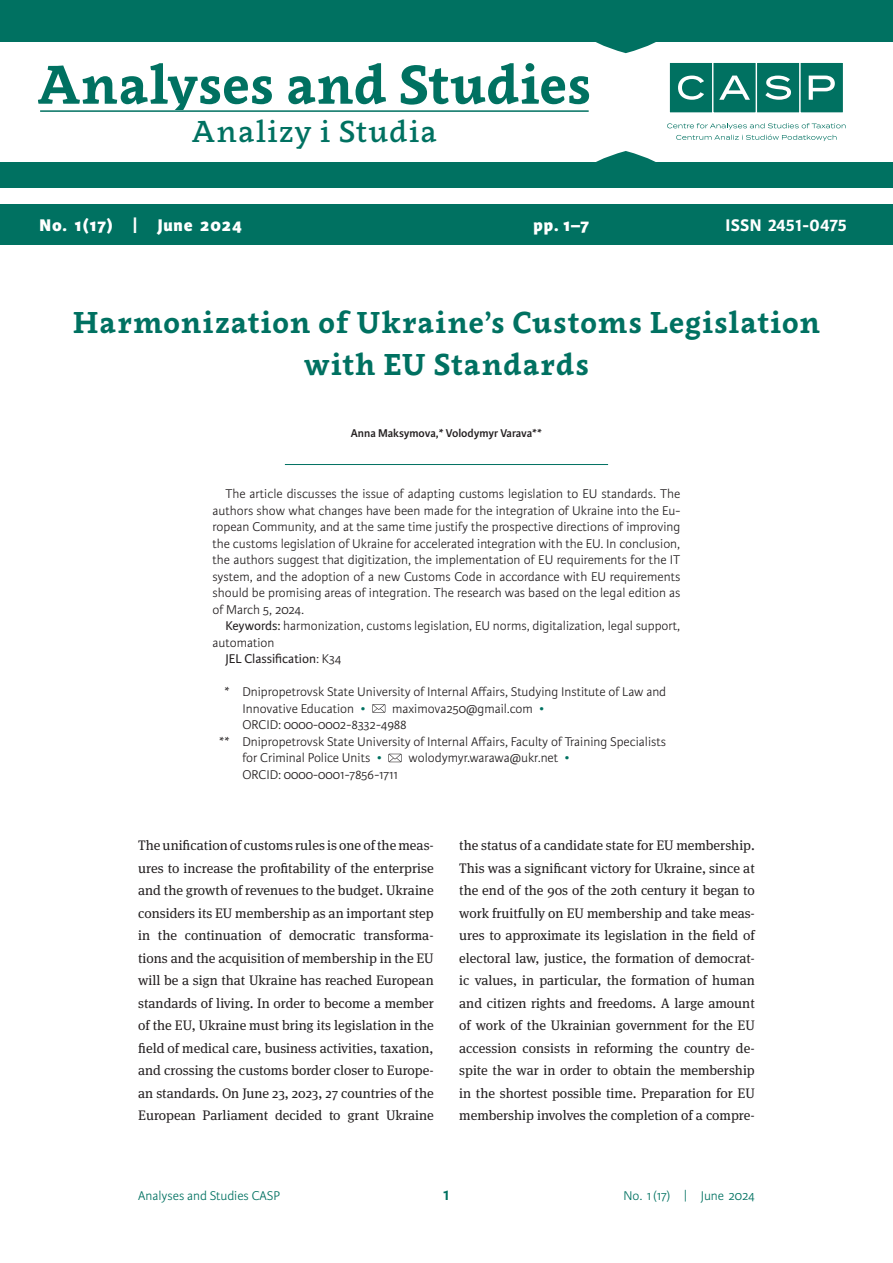
<style>
.page{position:relative;width:893px;height:1263px;background:#fff}
.page>*{position:absolute;margin:0;border:0;box-sizing:border-box;transform-origin:0 0}
.t1{font:700 54px "Clavo";letter-spacing:-.005em;color:#007161}
.t2{font:700 30px/42px "Clavo";letter-spacing:.025em;color:#007161;text-align:center}
.t3{font:500 30px "Clavo";letter-spacing:.035em;color:#007161}
.t4{font:800 18px "Karmina Sans";letter-spacing:.05em;color:#fff}
.t5{font:700 18px "Karmina Sans";letter-spacing:.01em;color:#fff}
.t6{font:600 18px "Karmina Sans";color:#007161}
.t7{font:13.8px/22.5px "Meta Serif Pro";color:#231f20;text-align:justify}
.t8{font:300 13.5px/16.5px "Karmina Sans";color:#231f20;text-align:justify}
.t9{font:300 13.5px "Karmina Sans";color:#007161}
.t10{font:13.5px "Karmina Sans";color:#231f20}
.t11{font:600 12px "Karmina Sans";letter-spacing:-.015em;color:#231f20}
.s1{font-weight:400}
.s2{font-weight:300}
.s3{color:#007161}
</style>
<div class="page">
<div style="left:0;top:204px;width:893px;height:40px;background:#007161"></div>
<div style="left:0;top:162px;width:893px;height:26px;background:#007161"></div>
<div style="left:0;top:0;width:893px;height:43px;background:#007161"></div>
<svg style="left:667px;top:123px;width:179px;height:18px"></svg>
<div style="left:669px;top:62px;width:44px;height:51px;background:#007161"></div>
<div style="left:669px;top:62px;width:44px;height:52px;border:1px solid #fff"></div>
<div style="left:713px;top:62px;width:43px;height:51px;background:#007161"></div>
<div style="left:712px;top:62px;width:45px;height:52px;border:1px solid #fff"></div>
<div style="left:756px;top:62px;width:44px;height:51px;background:#007161"></div>
<div style="left:756px;top:62px;width:44px;height:52px;border:1px solid #fff"></div>
<div style="left:800px;top:62px;width:43px;height:51px;background:#007161"></div>
<div style="left:799px;top:62px;width:45px;height:52px;border:1px solid #fff"></div>
<svg style="left:678px;top:76px;width:26px;height:24px"></svg>
<svg style="left:719px;top:76px;width:31px;height:24px"></svg>
<svg style="left:765px;top:76px;width:26px;height:24px"></svg>
<svg style="left:809px;top:76px;width:26px;height:24px"></svg>
<hr style="left:40px;top:110px;width:549px;height:2px;background:#007161">
<svg style="left:581px;top:42px;width:89px;height:11px"></svg>
<svg style="left:596px;top:151px;width:60px;height:11px"></svg>
<hr style="left:285px;top:464px;width:323px;height:1px;background:#007161">
<svg style="left:372px;top:704px;width:13px;height:9px"></svg>
<svg style="left:388px;top:754px;width:14px;height:8px"></svg>
<h1 class="t1" style="left:37px;top:46px;width:556px">Analyses and Studies</h1>
<h2 class="t3" style="left:192px;top:110px;width:246px">Analizy i Studia</h2>
<h3 class="t4" style="left:39px;top:215px;width:204px">No. 1(17) | June 2024</h3>
<h3 class="t4" style="left:534px;top:215px;width:57px">pp. 1–7</h3>
<h3 class="t5" style="left:725px;top:215px;width:123px">ISSN 2451-0475</h3>
<h2 class="t2" style="left:73px;top:300px;width:749px">Harmonization of Ukraine’s Customs Legislation with EU Standards</h2>
<p class="t11" style="left:351px;top:426px;width:193px">Anna Maksymova,* Volodymyr Varava**</p>
<p class="t8" style="left:213px;top:486px;width:469px;text-indent:13px">The article discusses the issue of adapting customs legislation to EU standards. The authors show what changes have been made for the integration of Ukraine into the Eu&shy;ropean Community, and at the same time justify the prospective directions of improving the customs legislation of Ukraine for accelerated integration with the EU. In conclusion, the authors suggest that digitization, the implementation of EU requirements for the IT system, and the adoption of a new Customs Code in accordance with EU requirements should be promising areas of integration. The research was based on the legal edition as of March 5, 2024.</p>
<p class="t8" style="left:225px;top:618px;width:456px"><span class="s1">Keywords:</span> harmonization, customs legislation, EU norms, digitalization, legal support,</p>
<p class="t8" style="left:213px;top:634px;width:63px">automation</p>
<p class="t10" style="left:225px;top:651px;width:118px">JEL Classification<span class="s2">: K34</span></p>
<p class="t8" style="left:242px;top:684px;width:425px;text-indent:-18px">* Dnipropetrovsk State University of Internal Affairs, Studying Institute of Law and<br>Innovative Education <span class="s3">•</span></p>
<p class="t8" style="left:392px;top:700px;width:154px">maximova250@gmail.com <span class="s3">•</span></p>
<p class="t8" style="left:242px;top:717px;width:166px">ORCID: 0000-0002-8332-4988</p>
<p class="t8" style="left:219px;top:733px;width:448px">** Dnipropetrovsk State University of Internal Affairs, Faculty of Training Specialists</p>
<p class="t8" style="left:242px;top:750px;width:141px">for Criminal Police Units <span class="s3">•</span></p>
<p class="t8" style="left:408px;top:750px;width:163px">wolodymyr.warawa@ukr.net <span class="s3">•</span></p>
<p class="t8" style="left:242px;top:766px;width:157px">ORCID: 0000-0001-7856-1711</p>
<p class="t7" style="left:138px;top:833px;width:297px">The unification of customs rules is one of the meas&shy;ures to increase the profitability of the enterprise and the growth of revenues to the budget. Ukraine considers its EU membership as an important step in the continuation of democratic transforma&shy;tions and the acquisition of membership in the EU will be a sign that Ukraine has reached European standards of living. In order to become a member of the EU, Ukraine must bring its legislation in the field of medical care, business activities, taxation, and crossing the customs border closer to Europe&shy;an standards. On June 23, 2023, 27 countries of the European Parliament decided to grant Ukraine</p>
<p class="t7" style="left:459px;top:833px;width:297px">the status of a candidate state for EU membership.<br>This was a significant victory for Ukraine, since at the end of the 90s of the 20th century it began to work fruitfully on EU membership and take meas&shy;ures to approximate its legislation in the field of electoral law, justice, the formation of democrat&shy;ic values, in particular, the formation of human and citizen rights and freedoms. A large amount of work of the Ukrainian government for the EU accession consists in reforming the country de&shy;spite the war in order to obtain the membership in the shortest possible time. Preparation for EU membership involves the completion of a compre-</p>
<p class="t9" style="left:138px;top:1188px;width:143px">Analyses and Studies CASP</p>
<h3 class="t6" style="left:443px;top:1183px;width:9px">1</h3>
<p class="t9" style="left:623px;top:1188px;width:133px">No. 1(17) | June 2024</p>
</div>
